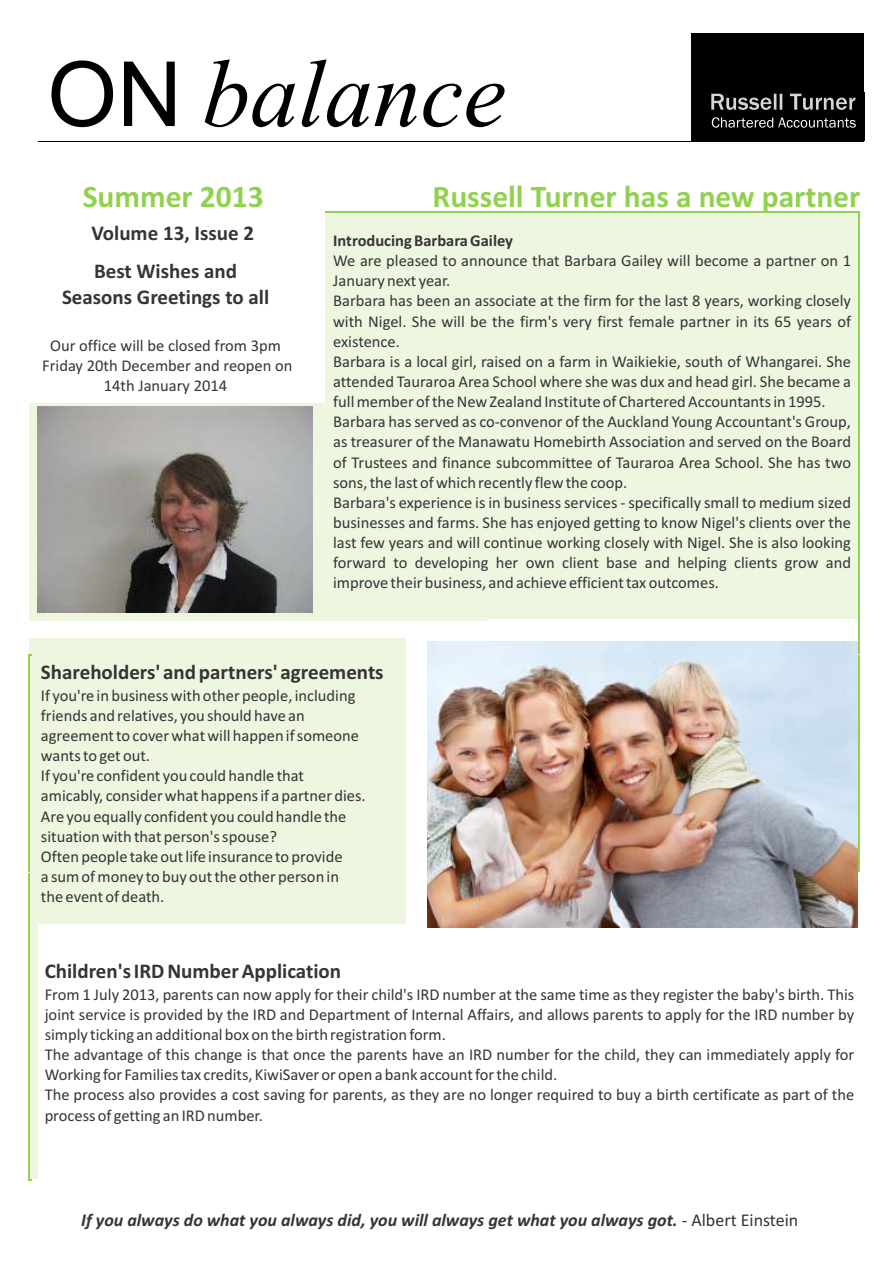
<style>
.page{position:relative;width:893px;height:1263px;background:#fff}
.page>*{position:absolute;margin:0;border:0;box-sizing:border-box;transform-origin:0 0}
.t1{font:700 31.5px "Calibri";color:#91d14f}
.t2{font:700 21px/38.1px "Calibri";color:#383336}
.t3{font:italic 700 18px "Calibri";color:#383336}
.t4{font:16.5px/20.1px "Calibri";color:#383336}
.t5{font:700 16.5px "Calibri";color:#383336}
.s1{font-weight:400}
.s2{font-weight:400;font-style:normal}
</style>
<div class="page">
<svg style="left:51px;top:60px;width:124px;height:67px"></svg>
<svg style="left:205px;top:59px;width:300px;height:68px"></svg>
<div style="left:692px;top:34px;width:172px;height:58px;background:#000"></div>
<div style="left:692px;top:92px;width:8px;height:49px;background:#000"></div>
<div style="left:856px;top:92px;width:8px;height:49px;background:#000"></div>
<div style="left:700px;top:92px;width:156px;height:24px;background:#000"></div>
<svg style="left:711px;top:94px;width:144px;height:16px"></svg>
<div style="left:700px;top:116px;width:156px;height:25px;background:#000"></div>
<svg style="left:712px;top:117px;width:144px;height:11px"></svg>
<hr style="left:38px;top:141px;width:654px;height:1px;background:#000">
<hr style="left:691px;top:141px;width:173px;height:1px;background:#000">
<div style="left:325px;top:212px;width:533px;height:407px;background:#edf7e0"></div>
<hr style="left:325px;top:211px;width:533px;height:1px;background:#91d14f">
<hr style="left:858px;top:212px;width:2px;height:442px;background:#91d14f">
<div style="left:30px;top:655px;width:8px;height:524px;background:#edf7e0"></div>
<div style="left:30px;top:639px;width:376px;height:285px;background:#edf7e0"></div>
<div style="left:30px;top:403px;width:459px;height:218px;background:#edf7e0"></div>
<hr style="left:29px;top:655px;width:1px;height:217px;background:#91d14f">
<hr style="left:858px;top:655px;width:2px;height:217px;background:#91d14f">
<hr style="left:29px;top:873px;width:1px;height:306px;background:#91d14f">
<img style="left:38px;top:406px;width:274px;height:206px">
<img style="left:427px;top:641px;width:430px;height:287px">
<h1 class="t1" style="left:83px;top:183px;width:183px">Summer 2013</h1>
<h1 class="t1" style="left:433px;top:183px;width:429px">Russell Turner has a new partner</h1>
<p class="t2" style="left:91px;top:216px;width:164px">Volume 13, Issue 2<br>Best Wishes and</p>
<p class="t2" style="left:62px;top:280px;width:209px">Seasons Greetings to all</p>
<p class="t4" style="left:42px;top:337px;width:252px;text-align:center">Our office will be closed from 3pm<br>Friday 20th December and reopen on<br>14th January 2014</p>
<p class="t5" style="left:333px;top:234px;width:181px">Introducing Barbara Gailey</p>
<p class="t4" style="left:333px;top:252px;width:519px">We are pleased to announce that Barbara Gailey will become a partner on 1<br>January next year.<br>Barbara has been an associate at the firm for the last 8 years, working closely with Nigel. She will be the firm's very first female partner in its 65 years of existence.<br>Barbara is a local girl, raised on a farm in Waikiekie, south of Whangarei. She attended Tauraroa Area School where she was dux and head girl. She became a full member of the New Zealand Institute of Chartered Accountants in 1995.<br>Barbara has served as co-convenor of the Auckland Young Accountant's Group, as treasurer of the Manawatu Homebirth Association and served on the Board of Trustees and finance subcommittee of Tauraroa Area School. She has two sons, the last of which recently flew the coop.<br>Barbara's experience is in business services - specifically small to medium sized businesses and farms. She has enjoyed getting to know Nigel's clients over the last few years and will continue working closely with Nigel. She is also looking forward to developing her own client base and helping clients grow and improve their business, and achieve efficient tax outcomes.</p>
<p class="t2" style="left:41px;top:655px;width:344px">Shareholders' and partners' agreements</p>
<p class="t4" style="left:41px;top:686px;width:326px">If you're in business with other people, including friends and relatives, you should have an agreement to cover what will happen if someone wants to get out.<br>If you're confident you could handle that amicably, consider what happens if a partner dies.<br>Are you equally confident you could handle the situation with that person's spouse?<br>Often people take out life insurance to provide<br>a sum of money to buy out the other person in<br>the event of death.</p>
<p class="t2" style="left:45px;top:954px;width:298px">Children's IRD Number Application</p>
<p class="t4" style="left:45px;top:985px;width:811px">From 1 July 2013, parents can now apply for their child's IRD number at the same time as they register the baby's birth. This joint service is provided by the IRD and Department of Internal Affairs, and allows parents to apply for the IRD number by simply ticking an additional box on the birth registration form.<br>The advantage of this change is that once the parents have an IRD number for the child, they can immediately apply for Working for Families tax credits, KiwiSaver or open a bank account for the child.<br>The process also provides a cost saving for parents, as they are no longer required to buy a birth certificate as part of the process of getting an IRD number.</p>
<p class="t3" style="left:81px;top:1212px;width:718px">If you always do what you always did, you will always get what you always got. <span class="s1">-</span> <span class="s2">Albert Einstein</span></p>
</div>
